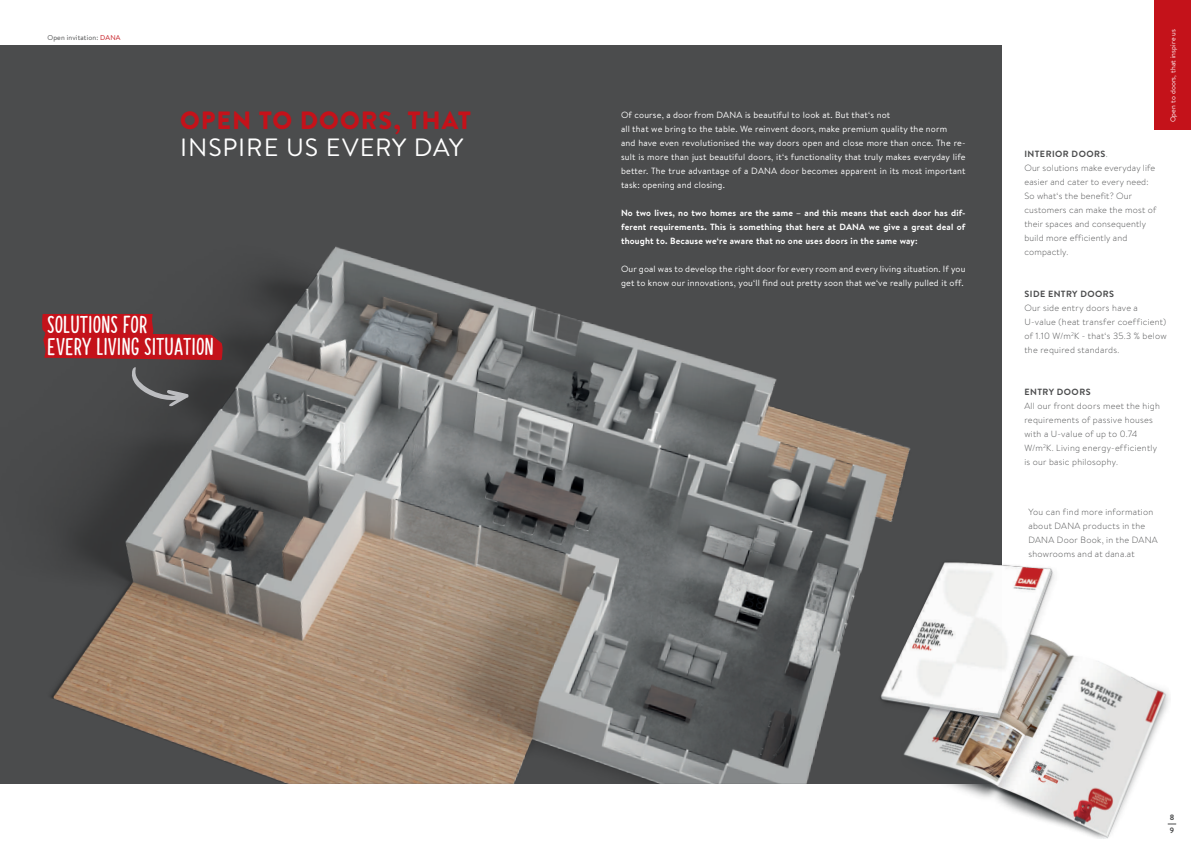
<style>
.page{position:relative;width:1191px;height:842px;background:#fff}
.page>*{position:absolute;margin:0;border:0;box-sizing:border-box;transform-origin:0 0}
.t1{font:27px/22px "Inkston Sans";color:#fff}
.t2{font:25px "Brandon Grotesque";letter-spacing:.035em;color:#fff}
.t3{font:900 25px "Brandon Grotesque";letter-spacing:.04em;color:#c4121a}
.t4{font:9px/14px "Brandon Text";letter-spacing:.02em;color:#fff}
.t5{font:300 9px/14px "Brandon Text";letter-spacing:.025em;color:#4b4c4d}
.t6{font:700 9px/14px "Brandon Text";letter-spacing:.02em;color:#fff;text-align:justify}
.t7{font:700 9px "Brandon Text";letter-spacing:.05em;color:#4b4c4d}
.t8{font:700 8px/13.7px "Brandon Grotesque";color:#4b4c4d}
.t9{font:7px "Brandon Text";letter-spacing:.02em;color:#fff}
.t10{font:7px "Brandon Text";letter-spacing:.02em;color:#4b4c4d}
.s1{color:#c4121a}
.s2{font-weight:700}
</style>
<div class="page">
<div style="left:1154px;top:0;width:37px;height:130px;background:#c4121a"></div>
<div style="left:0;top:45px;width:1001px;height:739px;background:#4b4c4d"></div>
<img style="left:51px;top:246px;width:860px;height:538px">
<svg style="left:131px;top:367px;width:58px;height:39px"></svg>
<svg style="left:42px;top:314px;width:181px;height:46px"></svg>
<img style="left:877px;top:554px;width:294px;height:285px">
<p class="t10" style="left:47px;top:32px;width:74px">Open invitation: <span class="s1">DANA</span></p>
<h2 class="t3" style="left:180px;top:103px;width:292px">OPEN TO DOORS, THAT</h2>
<h2 class="t2" style="left:180px;top:131px;width:284px">INSPIRE US EVERY DAY</h2>
<h1 class="t1" style="left:47px;top:311px;width:168px">SOLUTIONS FOR<br>EVERY LIVING SITUATION</h1>
<p class="t4" style="left:621px;top:108px;width:346px">Of course, a door from DANA is beautiful to look at. But that‘s not<br>all that we bring to the table. We reinvent doors, make premium quality the norm<br>and have even revolutionised the way doors open and close more than once. The re&shy;sult is more than just beautiful doors, it‘s functionality that truly makes everyday life better. The true advantage of a DANA door becomes apparent in its most important task: opening and closing.</p>
<p class="t6" style="left:621px;top:206px;width:346px">No two lives, no two homes are the same – and this means that each door has dif&shy;ferent requirements. This is something that here at DANA we give a great deal of thought to. Because we‘re aware that no one uses doors in the same way:</p>
<p class="t4" style="left:621px;top:262px;width:346px">Our goal was to develop the right door for every room and every living situation. If you get to know our innovations, you‘ll find out pretty soon that we‘ve really pulled it off.</p>
<p class="t9" style="left:1168px;top:122px;width:95px;rotate:-90deg">Open to doors, that inspire us</p>
<p class="t5" style="left:1024px;top:147px;width:133px"><span class="s2">INTERIOR DOORS</span>.<br>Our solutions make everyday life easier and cater to every need:<br>So what‘s the benefit? Our customers can make the most of their spaces and consequently build more efficiently and compactly.</p>
<p class="t7" style="left:1024px;top:288px;width:91px">SIDE ENTRY DOORS</p>
<p class="t5" style="left:1024px;top:301px;width:144px">Our side entry doors have a<br>U-value (heat transfer coefficient) of 1.10 W/m<sup>2</sup>K - that‘s 35.3 % below the required standards.</p>
<p class="t7" style="left:1024px;top:386px;width:68px">ENTRY DOORS</p>
<p class="t5" style="left:1024px;top:399px;width:137px">All our front doors meet the high requirements of passive houses with a U-value of up to 0.74<br>W/m<sup>2</sup>K. Living energy-efficiently is our basic philosophy.</p>
<p class="t5" style="left:1028px;top:505px;width:131px">You can find more information about DANA products in the<br>DANA Door Book, in the DANA showrooms and at dana.at</p>
<p class="t8" style="left:1169px;top:810px;width:6px">8<br>9</p>
</div>
